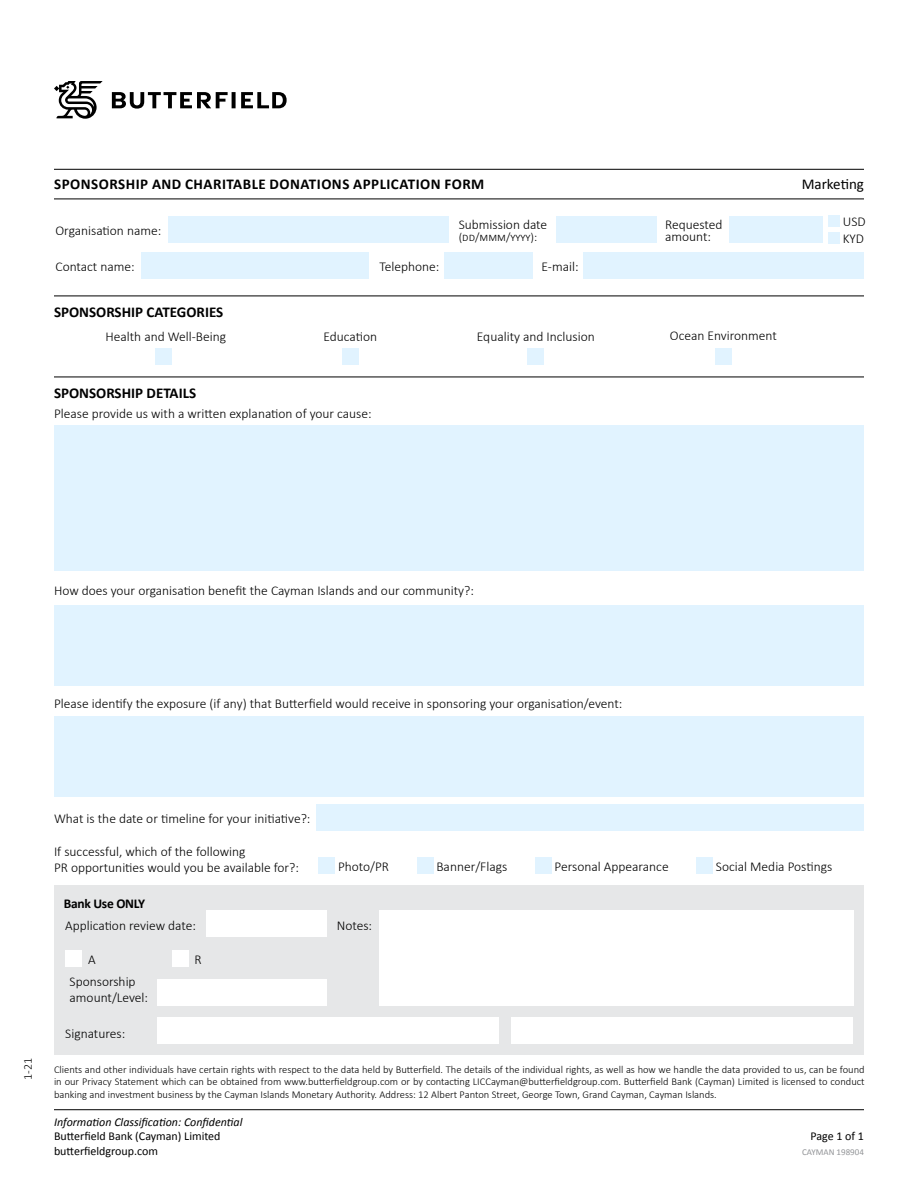
<style>
.page{position:relative;width:918px;height:1188px;background:#fff}
.page>*{position:absolute;margin:0;border:0;box-sizing:border-box;transform-origin:0 0}
.t1{font:700 15px "Calibri";letter-spacing:.02em;color:#000}
.t2{font:700 15px "Calibri";color:#000}
.t3{font:15px "Calibri";color:#000}
.t4{font:300 13.5px/16.2px "Calibri";color:#000}
.t5{font:700 13.5px "Calibri";letter-spacing:-.02em;color:#000}
.t6{font:12px/14.4px "Calibri";color:#000}
.t7{font:italic 12px "Calibri";color:#000}
.t8{font:300 12px "Calibri";color:#000}
.t9{font:300 10.5px/12.6px "Calibri";color:#000;text-align:justify}
.t10{font:9px "Calibri";color:#939598}
</style>
<div class="page">
<svg style="left:112px;top:92px;width:175px;height:17px"></svg>
<svg style="left:54px;top:81px;width:49px;height:38px"></svg>
<hr style="left:54px;top:169px;width:810px;height:1px;background:#000">
<hr style="left:54px;top:199px;width:810px;height:1px;background:#000">
<hr style="left:54px;top:1109px;width:810px;height:1px;background:#000">
<hr style="left:54px;top:296px;width:810px;height:1px;background:#000">
<svg style="left:54px;top:295px;width:173px;height:2px"></svg>
<hr style="left:54px;top:377px;width:810px;height:1px;background:#000">
<svg style="left:54px;top:376px;width:146px;height:2px"></svg>
<div style="left:54px;top:885px;width:810px;height:169px;background:#e6e7e8"></div>
<div style="left:66px;top:950px;width:16px;height:17px;background:#fff"></div>
<div style="left:172px;top:950px;width:17px;height:17px;background:#fff"></div>
<div style="left:828px;top:215px;width:12px;height:12px;background:#e1f3ff"></div>
<div style="left:828px;top:232px;width:12px;height:12px;background:#e1f3ff"></div>
<div style="left:168px;top:216px;width:281px;height:27px;background:#e1f3ff"></div>
<div style="left:54px;top:425px;width:810px;height:146px;background:#e1f3ff"></div>
<div style="left:54px;top:605px;width:810px;height:81px;background:#e1f3ff"></div>
<div style="left:54px;top:716px;width:810px;height:81px;background:#e1f3ff"></div>
<div style="left:141px;top:252px;width:228px;height:27px;background:#e1f3ff"></div>
<div style="left:445px;top:252px;width:88px;height:27px;background:#e1f3ff"></div>
<div style="left:583px;top:252px;width:281px;height:27px;background:#e1f3ff"></div>
<div style="left:557px;top:216px;width:100px;height:27px;background:#e1f3ff"></div>
<div style="left:729px;top:216px;width:93px;height:27px;background:#e1f3ff"></div>
<div style="left:317px;top:804px;width:547px;height:27px;background:#e1f3ff"></div>
<div style="left:379px;top:910px;width:475px;height:96px;background:#fff"></div>
<div style="left:158px;top:979px;width:169px;height:27px;background:#fff"></div>
<div style="left:206px;top:910px;width:121px;height:27px;background:#fff"></div>
<div style="left:158px;top:1017px;width:342px;height:27px;background:#fff"></div>
<div style="left:512px;top:1017px;width:342px;height:27px;background:#fff"></div>
<div style="left:155px;top:348px;width:17px;height:17px;background:#e1f3ff"></div>
<div style="left:342px;top:348px;width:17px;height:17px;background:#e1f3ff"></div>
<div style="left:528px;top:348px;width:16px;height:17px;background:#e1f3ff"></div>
<div style="left:715px;top:348px;width:17px;height:17px;background:#e1f3ff"></div>
<div style="left:318px;top:857px;width:17px;height:17px;background:#e1f3ff"></div>
<div style="left:417px;top:857px;width:16px;height:17px;background:#e1f3ff"></div>
<div style="left:535px;top:857px;width:17px;height:17px;background:#e1f3ff"></div>
<div style="left:696px;top:857px;width:17px;height:17px;background:#e1f3ff"></div>
<p class="t1" style="left:54px;top:175px;width:432px">SPONSORSHIP AND CHARITABLE DONATIONS APPLICATION FORM</p>
<p class="t3" style="left:802px;top:175px;width:64px">Marketing</p>
<p class="t4" style="left:459px;top:217px;width:90px">Submission date</p>
<p class="t8" style="left:459px;top:230px;width:80px">(dd/mmm/yyyy):</p>
<p class="t4" style="left:56px;top:222px;width:107px">Organisation name:</p>
<p class="t4" style="left:56px;top:258px;width:81px">Contact name:</p>
<p class="t4" style="left:380px;top:258px;width:61px">Telephone:</p>
<p class="t4" style="left:542px;top:258px;width:39px">E-mail:</p>
<p class="t2" style="left:54px;top:303px;width:171px">SPONSORSHIP CATEGORIES</p>
<p class="t4" style="left:665px;top:219px;width:59px;line-height:12px">Requested amount:</p>
<p class="t4" style="left:843px;top:213px;width:24px;line-height:17px">USD<br>KYD</p>
<p class="t4" style="left:106px;top:329px;width:122px">Health and Well-Being</p>
<p class="t4" style="left:324px;top:329px;width:55px">Education</p>
<p class="t4" style="left:477px;top:329px;width:119px">Equality and Inclusion</p>
<p class="t4" style="left:670px;top:328px;width:109px">Ocean Environment</p>
<p class="t2" style="left:54px;top:384px;width:144px">SPONSORSHIP DETAILS</p>
<p class="t4" style="left:54px;top:405px;width:319px">Please provide us with a written explanation of your cause:</p>
<p class="t4" style="left:54px;top:582px;width:421px">How does your organisation benefit the Cayman Islands and our community?:</p>
<p class="t4" style="left:54px;top:695px;width:570px">Please identify the exposure (if any) that Butterfield would receive in sponsoring your organisation/event:</p>
<p class="t4" style="left:54px;top:810px;width:258px">What is the date or timeline for your initiative?:</p>
<p class="t4" style="left:54px;top:843px;width:247px">If successful, which of the following<br>PR opportunities would you be available for?:</p>
<p class="t5" style="left:64px;top:895px;width:83px">Bank Use ONLY</p>
<p class="t4" style="left:338px;top:858px;width:53px">Photo/PR</p>
<p class="t4" style="left:436px;top:858px;width:72px">Banner/Flags</p>
<p class="t4" style="left:555px;top:858px;width:116px">Personal Appearance</p>
<p class="t4" style="left:716px;top:858px;width:118px">Social Media Postings</p>
<p class="t4" style="left:65px;top:917px;width:132px">Application review date:</p>
<p class="t4" style="left:337px;top:917px;width:37px">Notes:</p>
<p class="t4" style="left:88px;top:951px;width:9px">A</p>
<p class="t4" style="left:195px;top:951px;width:9px">R</p>
<p class="t4" style="left:70px;top:974px;width:80px">Sponsorship amount/Level:</p>
<p class="t4" style="left:65px;top:1025px;width:62px">Signatures:</p>
<p class="t8" style="left:20px;top:1080px;width:23px;rotate:-90deg">1-21</p>
<p class="t9" style="left:54px;top:1063px;width:812px">Clients and other individuals have certain rights with respect to the data held by Butterfield. The details of the individual rights, as well as how we handle the data provided to us, can be found in our Privacy Statement which can be obtained from www.butterfieldgroup.com or by contacting LICCayman@butterfieldgroup.com. Butterfield Bank (Cayman) Limited is licensed to conduct banking and investment business by the Cayman Islands Monetary Authority. Address: 12 Albert Panton Street, George Town, Grand Cayman, Cayman Islands.</p>
<p class="t7" style="left:54px;top:1114px;width:190px">Information Classification: Confidential</p>
<p class="t6" style="left:54px;top:1128px;width:168px">Butterfield Bank (Cayman) Limited butterfieldgroup.com</p>
<p class="t6" style="left:810px;top:1128px;width:53px">Page of 1</p>
<p class="t10" style="left:802px;top:1146px;width:63px">CAYMAN 198904</p>
</div>
